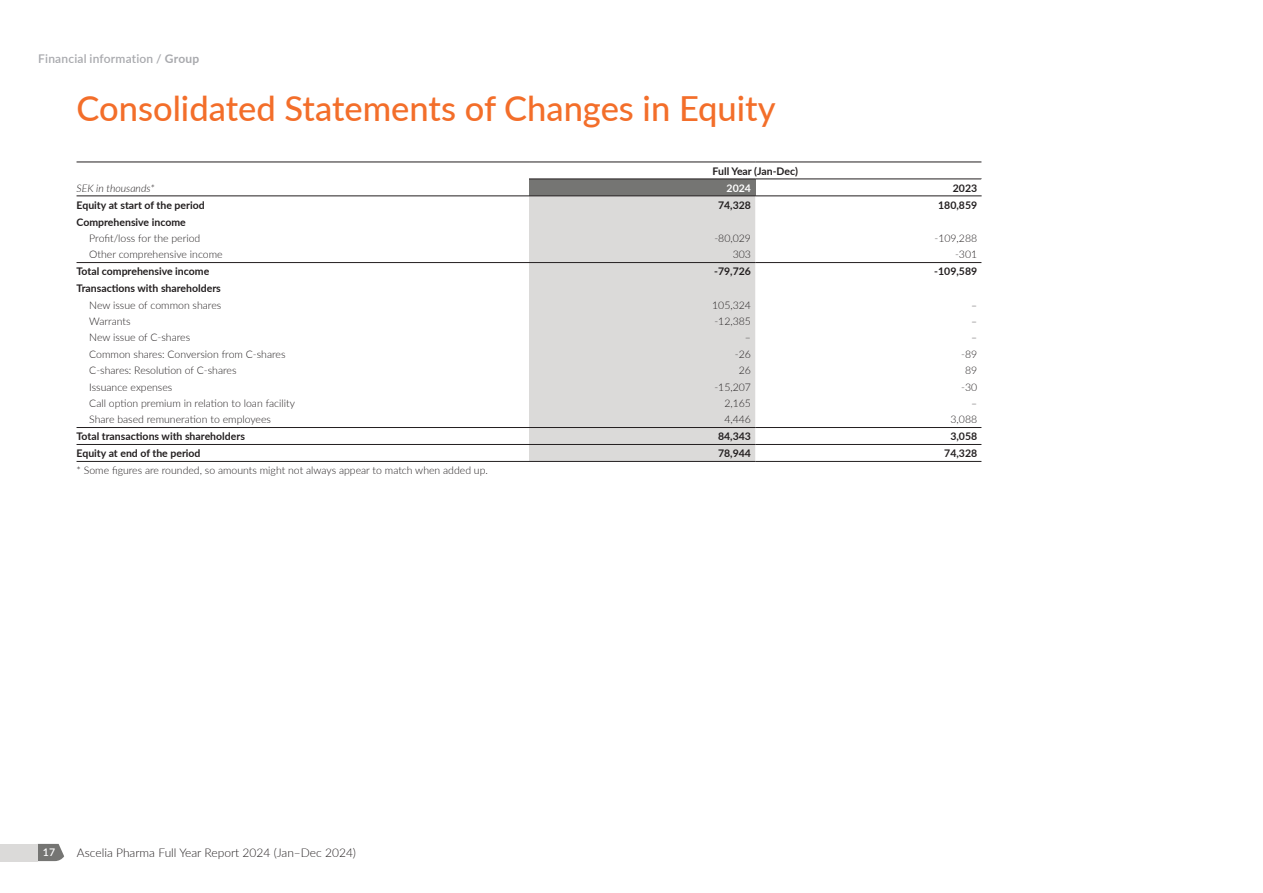
<style>
.page{position:relative;width:1263px;height:893px;background:#fff}
.page>*{position:absolute;margin:0;border:0;box-sizing:border-box;transform-origin:0 0}
.Header_1_-_Tables_-_orange{font:500 34.5px "Lato";color:#f36e2a}
.t1{font:300 12px "Lato";color:#231f20}
.Punktlista_-_Light_8_5_12_svarta_bullets{font:600 12px "Lato";letter-spacing:.015em;color:#a8a9ad}
.Table_body_align_left{font:300 10.5px "Lato";color:#231f20}
.Table_body_align_left_-_Bold{font:700 10.5px "Lato";color:#231f20}
.Table_body_align_right{font:300 10.5px "Lato";color:#231f20}
.Table_body_align_right_-_Bold{font:700 10.5px "Lato";color:#231f20}
.Table_body_align_centre_-_Bold{font:700 10.5px "Lato";color:#231f20}
.Table_body_align_left_italic{font:italic 300 10.5px "Lato";color:#231f20}
.Table_body_align_left_-_Bold_White{font:700 10.5px "Lato";color:#fff}
.t2{font:600 10.5px "Lato";color:#fff}
.s1{font-weight:700}
</style>
<div class="page">
<svg style="left:38px;top:844px;width:26px;height:17px"></svg>
<div style="left:0;top:844px;width:38px;height:17px;background:#dbdad9"></div>
<div style="left:529px;top:179px;width:226px;height:17px;background:#757573"></div>
<div style="left:529px;top:196px;width:226px;height:265px;background:#dbdad9"></div>
<hr style="left:529px;top:162px;width:226px;height:1px;background:#231f20">
<hr style="left:755px;top:162px;width:226px;height:1px;background:#231f20">
<hr style="left:529px;top:179px;width:226px;height:1px;background:#231f20">
<hr style="left:755px;top:179px;width:227px;height:1px;background:#231f20">
<hr style="left:77px;top:444px;width:452px;height:1px;background:#231f20">
<hr style="left:529px;top:444px;width:226px;height:1px;background:#231f20">
<hr style="left:755px;top:444px;width:226px;height:1px;background:#231f20">
<hr style="left:77px;top:162px;width:452px;height:1px;background:#231f20">
<hr style="left:77px;top:195px;width:452px;height:1px;background:#231f20">
<hr style="left:77px;top:262px;width:452px;height:1px;background:#231f20">
<hr style="left:77px;top:427px;width:452px;height:1px;background:#231f20">
<hr style="left:77px;top:461px;width:452px;height:1px;background:#231f20">
<hr style="left:529px;top:195px;width:226px;height:1px;background:#231f20">
<hr style="left:755px;top:195px;width:227px;height:1px;background:#231f20">
<hr style="left:529px;top:262px;width:226px;height:1px;background:#231f20">
<hr style="left:755px;top:262px;width:226px;height:1px;background:#231f20">
<hr style="left:529px;top:427px;width:226px;height:1px;background:#231f20">
<hr style="left:755px;top:427px;width:226px;height:1px;background:#231f20">
<hr style="left:529px;top:461px;width:226px;height:1px;background:#231f20">
<hr style="left:755px;top:461px;width:226px;height:1px;background:#231f20">
<p class="Punktlista_-_Light_8_5_12_svarta_bullets" style="left:38px;top:50px;width:163px">Financial information / <span class="s1">Group</span></p>
<p class="Header_1_-_Tables_-_orange" style="left:77px;top:84px;width:701px">Consolidated Statements of Changes in Equity</p>
<p class="Table_body_align_centre_-_Bold" style="left:712px;top:163px;width:87px">Full Year (Jan-Dec)</p>
<p class="Table_body_align_left_italic" style="left:77px;top:181px;width:79px">SEK in thousands*</p>
<p class="Table_body_align_left_-_Bold_White" style="left:727px;top:180px;width:26px">2024</p>
<p class="Table_body_align_right_-_Bold" style="left:953px;top:180px;width:26px">2023</p>
<p class="Table_body_align_left_-_Bold" style="left:77px;top:197px;width:130px">Equity at start of the period</p>
<p class="Table_body_align_right_-_Bold" style="left:718px;top:197px;width:34px">74,328</p>
<p class="Table_body_align_right_-_Bold" style="left:938px;top:197px;width:40px">180,859</p>
<p class="Table_body_align_left_-_Bold" style="left:77px;top:214px;width:111px">Comprehensive income</p>
<p class="Table_body_align_left" style="left:89px;top:231px;width:113px">Profit/loss for the period</p>
<p class="Table_body_align_right" style="left:714px;top:231px;width:38px">-80,029</p>
<p class="Table_body_align_right" style="left:934px;top:231px;width:44px">-109,288</p>
<p class="Table_body_align_left" style="left:89px;top:247px;width:135px">Other comprehensive income</p>
<p class="Table_body_align_right" style="left:733px;top:247px;width:20px">303</p>
<p class="Table_body_align_right" style="left:955px;top:247px;width:24px">-301</p>
<p class="Table_body_align_left_-_Bold" style="left:77px;top:264px;width:134px">Total comprehensive income</p>
<p class="Table_body_align_right_-_Bold" style="left:714px;top:264px;width:38px">-79,726</p>
<p class="Table_body_align_right_-_Bold" style="left:934px;top:264px;width:44px">-109,589</p>
<p class="Table_body_align_left_-_Bold" style="left:77px;top:281px;width:146px">Transactions with shareholders</p>
<p class="Table_body_align_left" style="left:89px;top:297px;width:134px">New issue of common shares</p>
<p class="Table_body_align_right" style="left:712px;top:297px;width:40px">105,324</p>
<p class="Table_body_align_right" style="left:971px;top:297px;width:8px">–</p>
<p class="Table_body_align_left" style="left:89px;top:314px;width:43px">Warrants</p>
<p class="Table_body_align_right" style="left:714px;top:314px;width:38px">-12,385</p>
<p class="Table_body_align_right" style="left:971px;top:314px;width:8px">–</p>
<p class="Table_body_align_left" style="left:89px;top:330px;width:102px">New issue of C-shares</p>
<p class="Table_body_align_right" style="left:745px;top:330px;width:8px">–</p>
<p class="Table_body_align_right" style="left:971px;top:330px;width:8px">–</p>
<p class="Table_body_align_left" style="left:89px;top:347px;width:198px">Common shares: Conversion from C-shares</p>
<p class="Table_body_align_right" style="left:735px;top:347px;width:18px">-26</p>
<p class="Table_body_align_right" style="left:961px;top:347px;width:18px">-89</p>
<p class="Table_body_align_left" style="left:89px;top:363px;width:149px">C-shares: Resolution of C-shares</p>
<p class="Table_body_align_right" style="left:739px;top:363px;width:14px">26</p>
<p class="Table_body_align_right" style="left:965px;top:363px;width:14px">89</p>
<p class="Table_body_align_left" style="left:89px;top:379px;width:85px">Issuance expenses</p>
<p class="Table_body_align_right" style="left:714px;top:379px;width:38px">-15,207</p>
<p class="Table_body_align_right" style="left:961px;top:379px;width:18px">-30</p>
<p class="Table_body_align_left" style="left:89px;top:396px;width:207px">Call option premium in relation to loan facility</p>
<p class="Table_body_align_right" style="left:724px;top:396px;width:28px">2,165</p>
<p class="Table_body_align_right" style="left:971px;top:396px;width:8px">–</p>
<p class="Table_body_align_left" style="left:89px;top:412px;width:183px">Share based remuneration to employees</p>
<p class="Table_body_align_right" style="left:724px;top:412px;width:28px">4,446</p>
<p class="Table_body_align_right" style="left:950px;top:412px;width:28px">3,088</p>
<p class="Table_body_align_left_-_Bold" style="left:77px;top:429px;width:170px">Total transactions with shareholders</p>
<p class="Table_body_align_right_-_Bold" style="left:718px;top:429px;width:34px">84,343</p>
<p class="Table_body_align_right_-_Bold" style="left:950px;top:429px;width:28px">3,058</p>
<p class="Table_body_align_left_-_Bold" style="left:77px;top:446px;width:126px">Equity at end of the period</p>
<p class="Table_body_align_right_-_Bold" style="left:718px;top:446px;width:34px">78,944</p>
<p class="Table_body_align_right_-_Bold" style="left:944px;top:446px;width:34px">74,328</p>
<p class="Table_body_align_left" style="left:77px;top:462px;width:413px">* Some figures are rounded, so amounts might not always appear to match when added up.</p>
<p class="t2" style="left:43px;top:845px;width:14px">17</p>
<p class="t1" style="left:77px;top:845px;width:281px">Ascelia Pharma Full Year Report 2024 (Jan–Dec 2024)</p>
</div>
